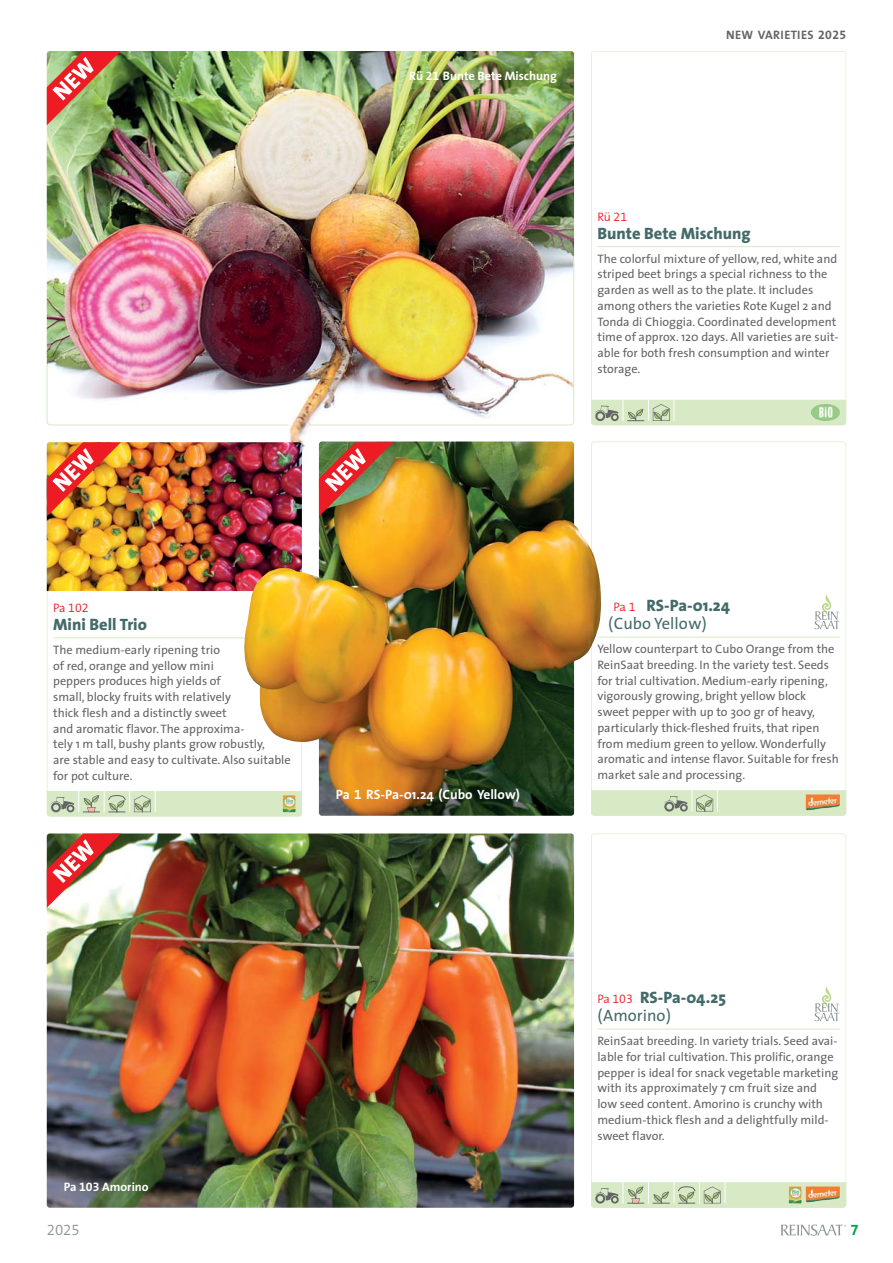
<style>
.page{position:relative;width:893px;height:1263px;background:#fff}
.page>*{position:absolute;margin:0;border:0;box-sizing:border-box;transform-origin:0 0}
.t1{font:800 16.5px/18px "The Sans";color:#446b69}
.t2{font:16.5px/18px "The Sans";color:#446b69}
.t3{font:15px "The Sans Semi Light Expert";color:#8b9594}
.t4{font:15px "The Sans Bold Expert";color:#00a650}
.t5{font:700 13.5px "The Sans";color:#fff}
.t6{font:12.3px/15.8px "The Sans";color:#636466}
.t7{font:700 12.3px "The Sans";color:#fff}
.t8{font:700 12.3px "The Sans";letter-spacing:.025em;color:#636466}
.t9{font:12.3px "The Sans Semi Light Expert";color:#ed1c24}
.t10{font:300 12.3px "The Sans";color:#ed1c24}
.s1{font-family:"The Sans Bold Expert";font-weight:400}
.s2{font-family:"The Sans Semi Light Expert";font-weight:400}
.s3{font-family:"The Sans";font-weight:300}
.s4{font-family:"The Mix";font-weight:300;font-size:12.3px;color:#ed1c24}
.s5{font-family:"The Mix Semi Light Expert";font-size:12.3px;color:#ed1c24}
.s6{font-weight:800}
.s7{font-weight:300;font-size:12.3px;color:#ed1c24}
.s8{font-family:"The Sans Semi Light Expert";font-weight:400;font-size:12.3px;color:#ed1c24}
.s9{font-weight:400}
</style>
<div class="page">
<img style="left:47px;top:51px;width:527px;height:434px;border-radius:3px">
<hr style="left:53px;top:637px;width:243px;height:1px;background:#d7eac5">
<svg style="left:47px;top:791px;width:255px;height:25px;background:#cfe1be"></svg>
<img style="left:283px;top:795px;width:13px;height:17px">
<hr style="left:597px;top:637px;width:243px;height:1px;background:#d7eac5">
<svg style="left:814px;top:595px;width:26px;height:34px"></svg>
<img style="left:319px;top:441px;width:255px;height:375px;border-radius:3px">
<img style="left:244px;top:521px;width:357px;height:221px">
<svg style="left:591px;top:790px;width:255px;height:26px;background:#d3dfba"></svg>
<svg style="left:781px;top:1224px;width:65px;height:12px"></svg>
<hr style="left:597px;top:246px;width:243px;height:1px;background:#d7eac5">
<svg style="left:591px;top:400px;width:255px;height:25px;background:#cfe2be"></svg>
<img style="left:46px;top:364px;width:243px;height:61px">
<img style="left:308px;top:257px;width:266px;height:168px">
<hr style="left:597px;top:1029px;width:243px;height:1px;background:#d7eac5">
<svg style="left:591px;top:1182px;width:255px;height:26px;background:#cedfbd"></svg>
<img style="left:806px;top:1186px;width:34px;height:16px">
<img style="left:789px;top:1186px;width:12px;height:17px">
<img style="left:47px;top:833px;width:527px;height:375px;border-radius:3px">
<svg style="left:814px;top:986px;width:26px;height:35px"></svg>
<svg style="left:47px;top:51px;width:74px;height:74px;background:#af865d"></svg>
<img style="left:47px;top:442px;width:255px;height:188px">
<img style="left:319px;top:442px;width:74px;height:74px">
<svg style="left:47px;top:833px;width:74px;height:75px"></svg>
<p class="t7" style="left:409px;top:70px;width:149px">Rü <span class="s1">21</span> Bunte Bete Mischung</p>
<p class="t8" style="left:726px;top:29px;width:122px">NEW VARIETIES <span class="s1">2025</span></p>
<p class="t10" style="left:597px;top:206px;width:31px">Rü <span class="s2">21</span></p>
<h1 class="t1" style="left:597px;top:225px;width:155px">Bunte Bete Mischung</h1>
<p class="t6" style="left:597px;top:252px;width:242px">The colorful mixture of yellow, red, white and striped beet brings a special richness to the garden as well as to the plate. It includes among others the varieties Rote Kugel 2 and Tonda di Chioggia. Coordinated development time of approx. 120 days. All varieties are suit&shy;able for both fresh consumption and winter storage.</p>
<p class="t9" style="left:53px;top:600px;width:37px"><span class="s3">Pa</span> 102</p>
<h1 class="t1" style="left:53px;top:616px;width:95px">Mini Bell Trio</h1>
<p class="t6" style="left:53px;top:643px;width:239px">The medium-early ripening trio<br>of red, orange and yellow mini<br>peppers produces high yields of<br>small, blocky fruits with relatively<br>thick flesh and a distinctly sweet<br>and aromatic flavor. The approxima-<br>tely 1 m tall, bushy plants grow robustly,<br>are stable and easy to cultivate. Also suitable for pot culture.</p>
<p class="t5" style="left:336px;top:787px;width:185px">Pa <span class="s1">1</span> RS-Pa-01.24 (Cubo Yellow)</p>
<p class="t7" style="left:64px;top:1180px;width:87px">Pa <span class="s1">103</span> Amorino</p>
<h1 class="t2" style="left:608px;top:598px;width:123px;text-indent:5px"><span class="s4">Pa</span> <span class="s5">1</span> <span class="s6">RS-Pa-01.24 </span>(Cubo Yellow)</h1>
<p class="t6" style="left:597px;top:642px;width:243px">Yellow counterpart to Cubo Orange from the ReinSaat breeding. In the variety test. Seeds for trial cultivation. Medium-early ripening, vigorously growing, bright yellow block sweet pepper with up to 300 gr of heavy, particularly thick-fleshed fruits, that ripen from medium green to yellow. Wonderfully aromatic and intense flavor. Suitable for fresh market sale and processing.</p>
<h1 class="t1" style="left:597px;top:989px;width:130px"><span class="s7">Pa</span> <span class="s8">103</span> RS-Pa-04.25 <span class="s9">(Amorino)</span></h1>
<p class="t6" style="left:597px;top:1034px;width:242px">ReinSaat breeding. In variety trials. Seed avai&shy;lable for trial cultivation. This prolific, orange pepper is ideal for snack vegetable marketing with its approximately 7 cm fruit size and low seed content. Amorino is crunchy with medium-thick flesh and a delightfully mild&shy;sweet flavor.</p>
<p class="t3" style="left:47px;top:1221px;width:34px">2025</p>
<p class="t4" style="left:850px;top:1221px;width:10px">7</p>
</div>
